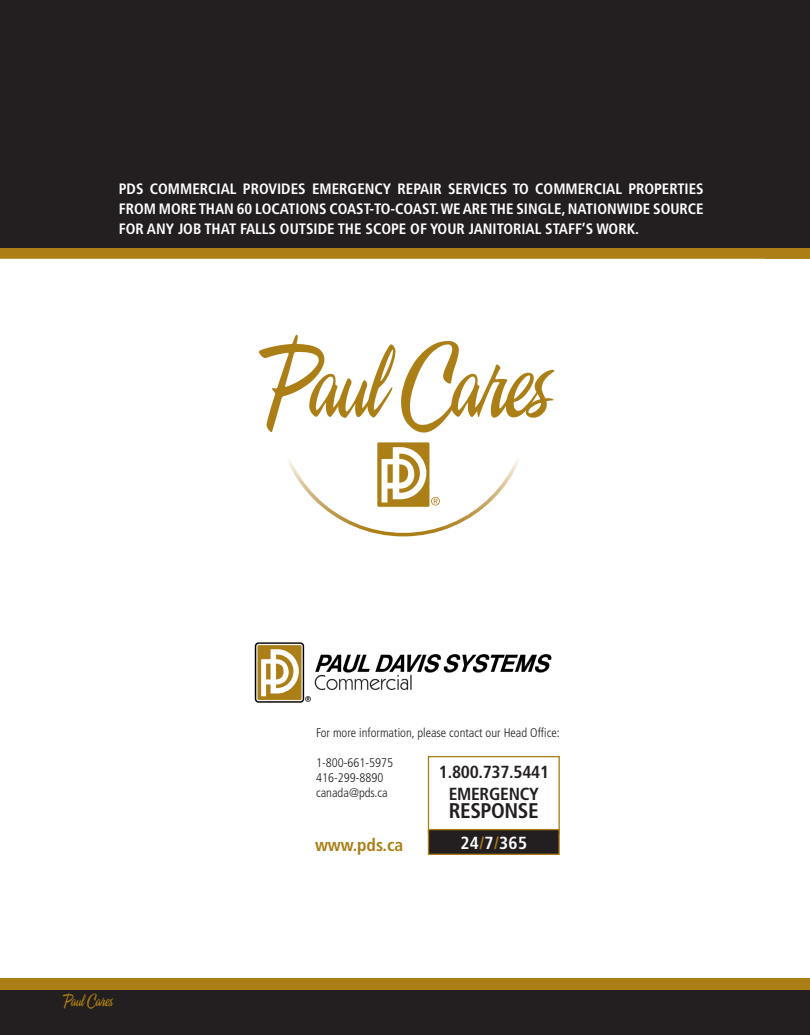
<style>
.page{position:relative;width:810px;height:1035px;background:#fff}
.page>*{position:absolute;margin:0;border:0;box-sizing:border-box;transform-origin:0 0}
.body{font:700 condensed 21.25px "Frutiger";letter-spacing:-.02em;color:#231f20}
.body-2{font:700 condensed 17.5px "Frutiger";letter-spacing:-.015em;color:#231f20}
.Heading_2{font:700 condensed 17.5px "Frutiger";color:#ab7e16}
.t1{font:17.5px "A&S Signwriter";color:#ab7e16}
.body-3{font:700 condensed 17.5px "Frutiger";color:#fff}
.INTRO_PARA{font:700 condensed 15px/20px "Frutiger";color:#fff;text-align:justify}
.BrochureBody{font:300 condensed 12.5px "Frutiger";color:#231f20}
.s1{color:#ab7e16}
</style>
<div class="page">
<div style="left:0;top:979px;width:810px;height:19px;background:#ab7e16"></div>
<div style="left:0;top:990px;width:810px;height:45px;background:#231f20"></div>
<div style="left:0;top:246px;width:810px;height:13px;background:#ab7e16;border:1px solid #ab7e16"></div>
<div style="left:0;top:0;width:810px;height:248px;background:#231f20"></div>
<svg style="left:765px;top:248px;width:45px;height:11px"></svg>
<svg style="left:288px;top:460px;width:231px;height:76px"></svg>
<svg style="left:377px;top:442px;width:63px;height:65px"></svg>
<svg style="left:259px;top:334px;width:295px;height:99px"></svg>
<img style="left:254px;top:642px;width:298px;height:61px">
<div style="left:428px;top:756px;width:132px;height:78px;border:1px solid #ab7e16"></div>
<div style="left:428px;top:830px;width:131px;height:24px;background:#231f20"></div>
<div style="left:428px;top:829px;width:132px;height:26px;border:1px solid #ab7e16"></div>
<p class="INTRO_PARA" style="left:119px;top:179px;width:587px">PDS COMMERCIAL PROVIDES EMERGENCY REPAIR SERVICES TO COMMERCIAL PROPERTIES FROM MORE THAN 60 LOCATIONS COAST-TO-COAST. WE ARE THE SINGLE, NATIONWIDE SOURCE FOR ANY JOB THAT FALLS OUTSIDE THE SCOPE OF YOUR JANITORIAL STAFF’S WORK.</p>
<p class="t1" style="left:63px;top:992px;width:51px">Paul Cares</p>
<p class="BrochureBody" style="left:316px;top:725px;width:245px">For more information, please contact our Head Office:</p>
<p class="BrochureBody" style="left:316px;top:755px;width:79px">1-800-661-5975</p>
<p class="BrochureBody" style="left:316px;top:770px;width:69px">416-299-8890</p>
<p class="BrochureBody" style="left:316px;top:785px;width:73px">canada@pds.ca</p>
<p class="Heading_2" style="left:315px;top:835px;width:90px">www.pds.ca</p>
<p class="body-2" style="left:439px;top:761px;width:112px">1.800.737.5441</p>
<p class="body-2" style="left:449px;top:783px;width:92px">EMERGENCY</p>
<p class="body" style="left:449px;top:798px;width:91px">RESPONSE</p>
<p class="body-3" style="left:460px;top:832px;width:68px">24<span class="s1">/</span>7<span class="s1">/</span>365</p>
</div>
